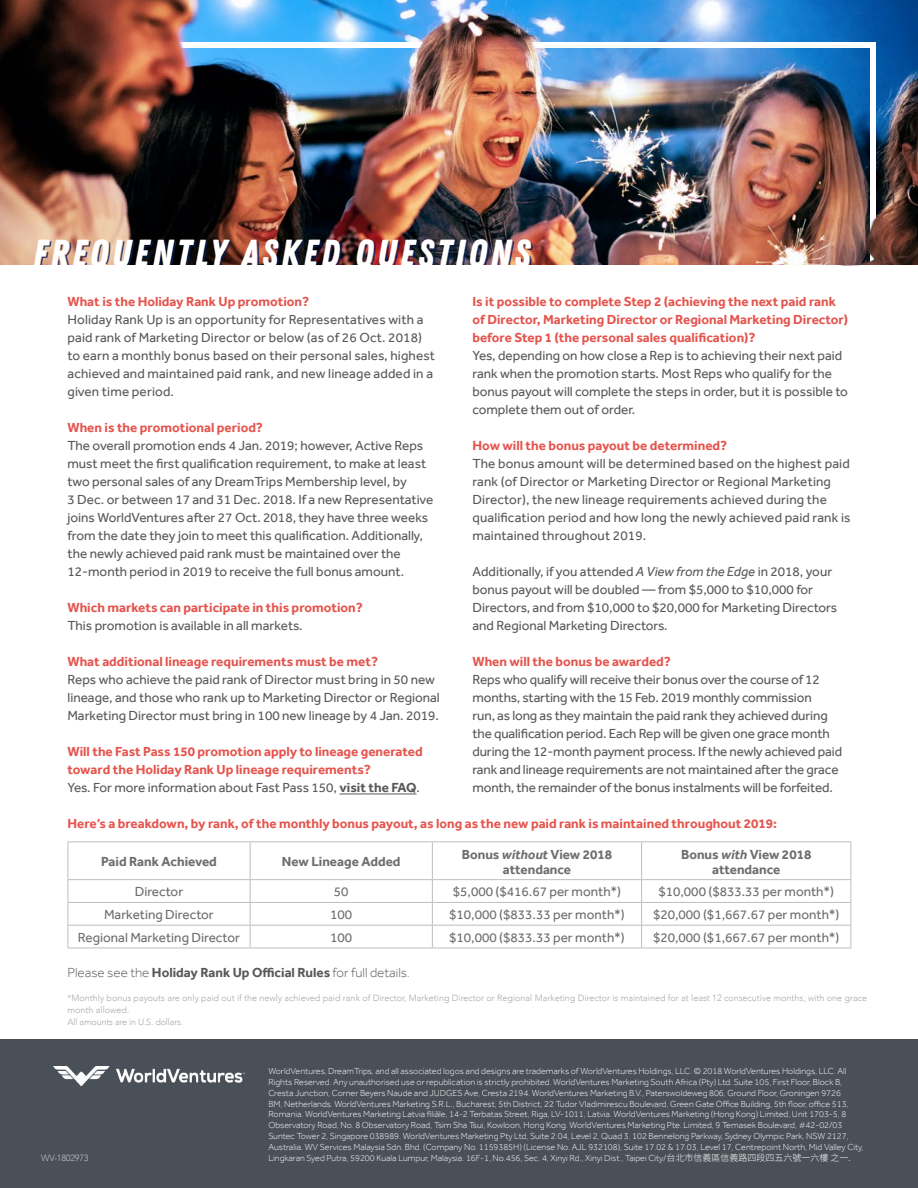
<style>
.page{position:relative;width:918px;height:1188px;background:#fff}
.page>*{position:absolute;margin:0;border:0;box-sizing:border-box;transform-origin:0 0}
.t1{font:39px "Zing Rust Demo Base";letter-spacing:.08em;color:#fff}
.t2{font:13.5px/18px "Effra";color:#58595b}
.t3{font:700 13.5px/18px "Effra";color:#e5554f}
.t4{font:13.5px "Effra";color:#6d6e71}
.t5{font:700 13.5px/15px "Effra";color:#6d6e71;text-align:center}
.t6{font:300 13.5px "Effra";color:#58595b}
.t7{font:300 9px/10.8px "Effra";color:#fff}
.t8{font:300 9px/12px "Avenir";color:#a7a9ac}
.t9{font:300 9px "Avenir";letter-spacing:-.02em;color:#bcbec0}
.s1{font-style:italic}
.s2{font-weight:400;color:#58595b}
.s3{color:#58595b}
.s4{font-weight:700}
.s5{font-family:"Source Han Sans SC"}
</style>
<div class="page">
<div style="left:0;top:1040px;width:918px;height:148px;background:#4a5058"></div>
<img style="left:54px;top:1067px;width:190px;height:18px">
<hr style="left:340px;top:794px;width:77px;height:1px;background:#58595b">
<hr style="left:68px;top:842px;width:182px;height:1px;background:#bcbec0">
<hr style="left:68px;top:842px;width:1px;height:37px;background:#bcbec0">
<hr style="left:250px;top:842px;width:182px;height:1px;background:#bcbec0">
<hr style="left:250px;top:842px;width:1px;height:37px;background:#bcbec0">
<hr style="left:432px;top:842px;width:210px;height:1px;background:#bcbec0">
<hr style="left:432px;top:842px;width:1px;height:37px;background:#bcbec0">
<hr style="left:642px;top:842px;width:209px;height:1px;background:#bcbec0">
<hr style="left:641px;top:842px;width:1px;height:37px;background:#bcbec0">
<hr style="left:850px;top:842px;width:1px;height:37px;background:#bcbec0">
<hr style="left:68px;top:879px;width:182px;height:1px;background:#bcbec0">
<hr style="left:250px;top:879px;width:182px;height:1px;background:#bcbec0">
<hr style="left:432px;top:879px;width:210px;height:1px;background:#bcbec0">
<hr style="left:642px;top:879px;width:209px;height:1px;background:#bcbec0">
<hr style="left:68px;top:902px;width:182px;height:1px;background:#bcbec0">
<hr style="left:250px;top:902px;width:182px;height:1px;background:#bcbec0">
<hr style="left:432px;top:902px;width:210px;height:1px;background:#bcbec0">
<hr style="left:642px;top:902px;width:209px;height:1px;background:#bcbec0">
<hr style="left:68px;top:925px;width:182px;height:1px;background:#bcbec0">
<svg style="left:68px;top:880px;width:1px;height:68px"></svg>
<hr style="left:250px;top:925px;width:182px;height:1px;background:#bcbec0">
<svg style="left:250px;top:880px;width:1px;height:68px"></svg>
<hr style="left:432px;top:925px;width:210px;height:1px;background:#bcbec0">
<svg style="left:432px;top:880px;width:1px;height:68px"></svg>
<hr style="left:642px;top:925px;width:209px;height:1px;background:#bcbec0">
<svg style="left:641px;top:880px;width:1px;height:68px"></svg>
<svg style="left:850px;top:880px;width:1px;height:68px"></svg>
<hr style="left:68px;top:948px;width:182px;height:1px;background:#bcbec0">
<hr style="left:250px;top:948px;width:182px;height:1px;background:#bcbec0">
<hr style="left:432px;top:948px;width:210px;height:1px;background:#bcbec0">
<hr style="left:642px;top:948px;width:209px;height:1px;background:#bcbec0">
<img style="left:0;top:0;width:918px;height:265px">
<img style="left:148px;top:0;width:746px;height:266px">
<h1 class="t1" style="left:33px;top:230px;width:499px">FREQUENTLY ASKED QUESTIONS</h1>
<p class="t3" style="left:472px;top:292px;width:377px">Is it possible to complete Step 2 (achieving the next paid rank of Director, Marketing Director or Regional Marketing Director) before Step 1 (the personal sales qualification)?</p>
<p class="t2" style="left:472px;top:346px;width:377px">Yes, depending on how close a Rep is to achieving their next paid rank when the promotion starts. Most Reps who qualify for the bonus payout will complete the steps in order, but it is possible to complete them out of order.</p>
<p class="t3" style="left:472px;top:436px;width:256px">How will the bonus payout be determined?</p>
<p class="t2" style="left:472px;top:454px;width:380px">The bonus amount will be determined based on the highest paid rank (of Director or Marketing Director or Regional Marketing Director), the new lineage requirements achieved during the qualification period and how long the newly achieved paid rank is maintained throughout 2019.</p>
<p class="t2" style="left:472px;top:562px;width:366px">Additionally, if you attended <span class="s1">A View from the Edge</span> in 2018, your bonus payout will be doubled — from $5,000 to $10,000 for Directors, and from $10,000 to $20,000 for Marketing Directors and Regional Marketing Directors.</p>
<p class="t3" style="left:472px;top:652px;width:200px">When will the bonus be awarded?</p>
<p class="t2" style="left:472px;top:670px;width:371px">Reps who qualify will receive their bonus over the course of 12 months, starting with the 15 Feb. 2019 monthly commission<br>run, as long as they maintain the paid rank they achieved during the qualification period. Each Rep will be given one grace month during the 12-month payment process. If the newly achieved paid rank and lineage requirements are not maintained after the grace month, the remainder of the bonus instalments will be forfeited.</p>
<p class="t3" style="left:68px;top:814px;width:711px">Here’s a breakdown, by rank, of the monthly bonus payout, as long as the new paid rank is maintained throughout 2019:</p>
<p class="t5" style="left:101px;top:854px;width:117px">Paid Rank Achieved</p>
<p class="t5" style="left:282px;top:854px;width:120px">New Lineage Added</p>
<p class="t5" style="left:462px;top:846px;width:152px">Bonus <span class="s1">without</span> View 2018 attendance</p>
<p class="t5" style="left:681px;top:846px;width:132px">Bonus <span class="s1">with</span> View 2018 attendance</p>
<p class="t4" style="left:135px;top:884px;width:50px">Director</p>
<p class="t4" style="left:334px;top:884px;width:16px">50</p>
<p class="t4" style="left:453px;top:884px;width:170px">$5,000 ($416.67 per month*)</p>
<p class="t4" style="left:658px;top:884px;width:177px">$10,000 ($833.33 per month*)</p>
<p class="t4" style="left:104px;top:907px;width:111px">Marketing Director</p>
<p class="t4" style="left:330px;top:907px;width:24px">100</p>
<p class="t4" style="left:449px;top:907px;width:177px">$10,000 ($833.33 per month*)</p>
<p class="t4" style="left:653px;top:907px;width:188px">$20,000 ($1,667.67 per month*)</p>
<p class="t4" style="left:78px;top:930px;width:164px">Regional Marketing Director</p>
<p class="t4" style="left:330px;top:930px;width:24px">100</p>
<p class="t4" style="left:449px;top:930px;width:177px">$10,000 ($833.33 per month*)</p>
<p class="t4" style="left:653px;top:930px;width:188px">$20,000 ($1,667.67 per month*)</p>
<p class="t3" style="left:68px;top:292px;width:243px">What is the Holiday Rank Up promotion?</p>
<p class="t2" style="left:68px;top:310px;width:369px">Holiday Rank Up is an opportunity for Representatives with a paid rank of Marketing Director or below (as of 26 Oct. 2018) to earn a monthly bonus based on their personal sales, highest achieved and maintained paid rank, and new lineage added in a given time period.</p>
<p class="t3" style="left:68px;top:418px;width:197px">When is the promotional period?</p>
<p class="t2" style="left:68px;top:436px;width:367px">The overall promotion ends 4 Jan. 2019; however, Active Reps must meet the first qualification requirement, to make at least two personal sales of any DreamTrips Membership level, by<br>3 Dec. or between 17 and 31 Dec. 2018. If a new Representative joins WorldVentures after 27 Oct. 2018, they have three weeks from the date they join to meet this qualification. Additionally, the newly achieved paid rank must be maintained over the 12-month period in 2019 to receive the full bonus amount.</p>
<p class="t3" style="left:68px;top:598px;width:297px">Which markets can participate in this promotion?</p>
<p class="t2" style="left:68px;top:616px;width:237px">This promotion is available in all markets.</p>
<p class="t3" style="left:68px;top:652px;width:312px">What additional lineage requirements must be met?</p>
<p class="t2" style="left:68px;top:670px;width:374px">Reps who achieve the paid rank of Director must bring in 50 new lineage, and those who rank up to Marketing Director or Regional<br>Marketing Director must bring in 100 new lineage by 4 Jan. 2019.</p>
<p class="t3" style="left:68px;top:742px;width:357px">Will the Fast Pass 150 promotion apply to lineage generated toward the Holiday Rank Up lineage requirements?<br><span class="s2">Yes. For more information about Fast Pass 150,</span> <span class="s3">visit the FAQ</span><span class="s2">.</span></p>
<p class="t6" style="left:68px;top:965px;width:344px">Please see the <span class="s4">Holiday Rank Up Official Rules</span> for full details.</p>
<p class="t8" style="left:67px;top:991px;width:801px">*Monthly bonus payouts are only paid out if the newly achieved paid rank of Director, Marketing Director or Regional Marketing Director is maintained for at least 12 consecutive months, with one grace month allowed.<br>All amounts are in U.S. dollars.</p>
<p class="t7" style="left:268px;top:1066px;width:597px">WorldVentures, DreamTrips, and all associated logos and designs are trademarks of WorldVentures Holdings, LLC. © 2018 WorldVentures Holdings, LLC. All Rights Reserved. Any unauthorised use or republication is strictly prohibited. WorldVentures Marketing South Africa (Pty) Ltd. Suite 105, First Floor, Block B, Cresta Junction, Corner Beyers Naude and JUDGES Ave, Cresta 2194. WorldVentures Marketing B.V., Paterswoldeweg 806, Ground Floor, Groningen 9726<br>BM, Netherlands. WorldVentures Marketing S.R.L., Bucharest, 5th District, 22 Tudor Vladimirescu Boulevard, Green Gate Office Building, 5th floor, office 513, Romania. WorldVentures Marketing Latvia filiāle, 14-2 Terbatas Street, Riga, LV-1011, Latvia. WorldVentures Marketing (Hong Kong) Limited, Unit 1703-5, 8<br>Observatory Road, No. 8 Observatory Road, Tsim Sha Tsui, Kowloon, Hong Kong. WorldVentures Marketing Pte. Limited, 9 Temasek Boulevard, #42-02/03<br>Suntec Tower 2, Singapore 038989. WorldVentures Marketing Pty Ltd, Suite 2.04, Level 2, Quad 3, 102 Bennelong Parkway, Sydney Olympic Park, NSW 2127, Australia. WV Services Malaysia Sdn. Bhd. (Company No. 1159385H) (License No. AJL 932108), Suite 17.02 &amp; 17.03, Level 17, Centrepoint North, Mid Valley City,</p>
<p class="t9" style="left:41px;top:1152px;width:49px">WV-1802973</p>
<p class="t7" style="left:268px;top:1152px;width:584px">Lingkaran Syed Putra, 59200 Kuala Lumpur, Malaysia. 16F-1, No.456, Sec. 4, Xinyi Rd., Xinyi Dist., Taipei City/<span class="s5">台北市信義區信義路四段四五六號一六樓 之一.</span></p>
</div>
